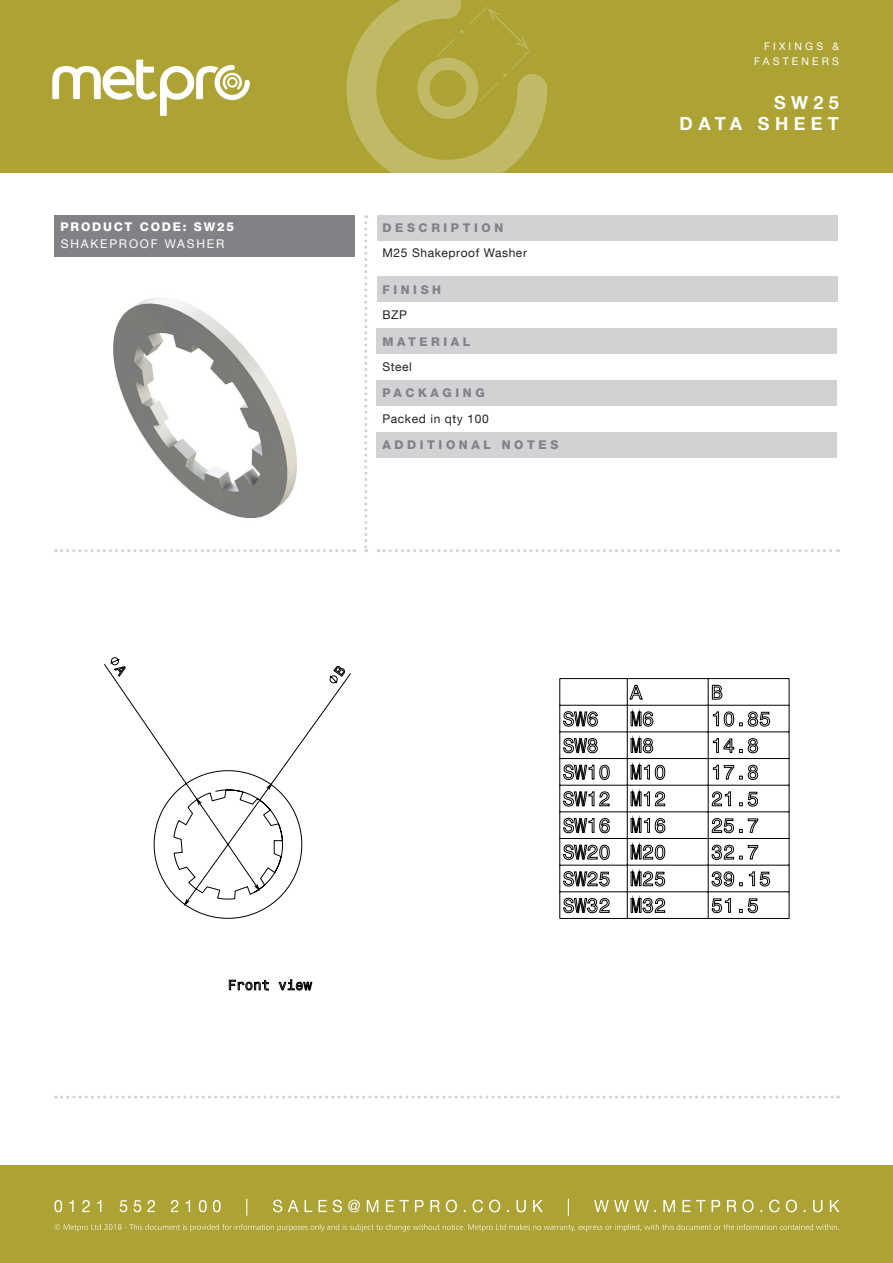
<style>
.page{position:relative;width:893px;height:1263px;background:#fff}
.page>*{position:absolute;margin:0;border:0;box-sizing:border-box;transform-origin:0 0}
.t1{font:700 18px "Helvetica Neue LT Com";letter-spacing:.3em;color:#fff}
.t2{font:800 12px "Helvetica Neue LT Com";letter-spacing:.3em;color:#808285}
.t3{font:12px "Helvetica Neue LT Com";letter-spacing:.05em;color:#231f20}
.t4{font:800 12px "Helvetica Neue LT Com";letter-spacing:.15em;color:#fff}
.t5{font:12px "Helvetica Neue LT Com";letter-spacing:.15em;color:#fff}
.t6{font:10.5px "Helvetica Neue LT Com";letter-spacing:.3em;color:#fff}
</style>
<div class="page">
<div style="left:0;top:1165px;width:893px;height:98px;background:#aca334"></div>
<svg style="left:54px;top:1224px;width:785px;height:7px"></svg>
<svg style="left:54px;top:1199px;width:785px;height:17px"></svg>
<div style="left:0;top:0;width:893px;height:172px;background:#aca334"></div>
<svg style="left:52px;top:60px;width:198px;height:56px"></svg>
<svg style="left:364px;top:215px;width:3px;height:337px"></svg>
<svg style="left:56px;top:549px;width:299px;height:3px"></svg>
<svg style="left:378px;top:549px;width:460px;height:3px"></svg>
<svg style="left:62px;top:1095px;width:776px;height:3px"></svg>
<svg style="left:346px;top:0;width:201px;height:173px"></svg>
<div style="left:376px;top:215px;width:461px;height:25px;background:#d1d2d4"></div>
<div style="left:55px;top:215px;width:300px;height:41px;background:#808285"></div>
<div style="left:376px;top:277px;width:461px;height:25px;background:#d1d2d4"></div>
<div style="left:376px;top:329px;width:461px;height:25px;background:#d1d2d4"></div>
<div style="left:376px;top:381px;width:461px;height:25px;background:#d1d2d4"></div>
<div style="left:376px;top:432px;width:461px;height:26px;background:#d1d2d4"></div>
<img style="left:113px;top:297px;width:184px;height:222px">
<svg style="left:104px;top:657px;width:686px;height:334px"></svg>
<p class="t4" style="left:61px;top:220px;width:175px">PRODUCT CODE: SW25</p>
<p class="t5" style="left:61px;top:236px;width:165px">SHAKEPROOF WASHER</p>
<p class="t2" style="left:382px;top:221px;width:122px">DESCRIPTION</p>
<p class="t3" style="left:382px;top:245px;width:146px">M25 Shakeproof Washer</p>
<p class="t2" style="left:382px;top:282px;width:60px">FINISH</p>
<p class="t3" style="left:382px;top:307px;width:26px">BZP</p>
<p class="t2" style="left:382px;top:334px;width:89px">MATERIAL</p>
<p class="t3" style="left:382px;top:359px;width:31px">Steel</p>
<p class="t2" style="left:382px;top:386px;width:104px">PACKAGING</p>
<p class="t3" style="left:382px;top:411px;width:108px">Packed in qty 100</p>
<p class="t2" style="left:382px;top:438px;width:178px">ADDITIONAL NOTES</p>
<p class="t6" style="left:764px;top:40px;width:76px">FIXINGS &amp;</p>
<p class="t6" style="left:754px;top:55px;width:86px">FASTENERS</p>
<p class="t1" style="left:774px;top:91px;width:66px">SW25</p>
<p class="t1" style="left:680px;top:112px;width:161px">DATA SHEET</p>
</div>
